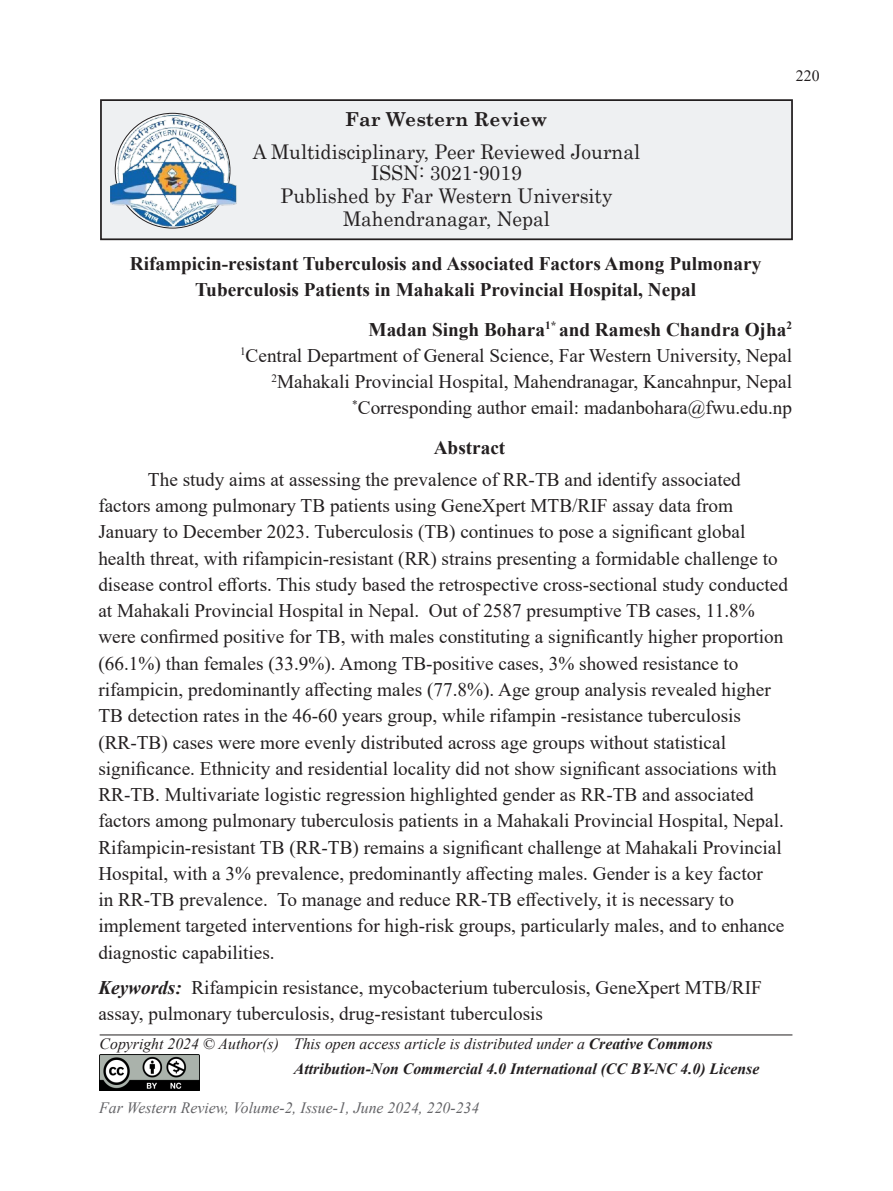
<style>
.page{position:relative;width:893px;height:1191px;background:#fff}
.page>*{position:absolute;margin:0;border:0;box-sizing:border-box;transform-origin:0 0}
.t1{font:20.3px "Century";color:#231f20;scale:.95 1}
.t2{font:19.25px/26.2px "Times New Roman";color:#231f20}
.t3{font:700 19.25px "Times New Roman";color:#231f20}
.t4{font:700 19.25px "Century Schoolbook";color:#231f20}
.t5{font:italic 15.75px "Times New Roman";color:#231f20}
.t6{font:italic 700 15.75px "Times New Roman";color:#231f20}
.t7{font:italic 15.75px "Times New Roman";color:#636366}
.t8{font:15.75px "Times New Roman";color:#231f20}
.s1{font-weight:700;font-style:italic}
.s2{font-weight:700}
</style>
<div class="page">
<div style="left:101px;top:100px;width:691px;height:139px;background:#eef0f2"></div>
<div style="left:100px;top:99px;width:693px;height:141px;border:2px solid #231f20"></div>
<hr style="left:100px;top:1034px;width:692px;height:1px;background:#231f20">
<img style="left:99px;top:1055px;width:100px;height:35px">
<img style="left:110px;top:112px;width:127px;height:117px">
<p class="t8" style="left:796px;top:65px;width:25px">220</p>
<p class="t4" style="left:345px;top:104px;width:204px">Far Western Review</p>
<p class="t1" style="left:253px;top:135px;width:409px">A Multidisciplinary, Peer Reviewed Journal</p>
<p class="t1" style="left:371px;top:156px;width:160px">ISSN: 3021-9019</p>
<p class="t1" style="left:281px;top:179px;width:351px">Published by Far Western University</p>
<p class="t1" style="left:343px;top:202px;width:219px">Mahendranagar, Nepal</p>
<p class="t3" style="left:130px;top:249px;width:633px">Rifampicin-resistant Tuberculosis and Associated Factors Among Pulmonary</p>
<p class="t3" style="left:195px;top:275px;width:502px">Tuberculosis Patients in Mahakali Provincial Hospital, Nepal</p>
<p class="t3" style="left:368px;top:315px;width:425px">Madan Singh Bohara<sup>1*</sup> and Ramesh Chandra Ojha<sup>2</sup></p>
<p class="t2" style="left:240px;top:341px;width:553px"><sup>1</sup>Central Department of General Science, Far Western University, Nepal</p>
<p class="t2" style="left:272px;top:368px;width:522px"><sup>2</sup>Mahakali Provincial Hospital, Mahendranagar, Kancahnpur, Nepal</p>
<p class="t2" style="left:352px;top:394px;width:441px"><sup>*</sup>Corresponding author email: madanbohara@fwu.edu.np</p>
<p class="t3" style="left:434px;top:434px;width:73px">Abstract</p>
<p class="t2" style="left:98px;top:466px;width:691px;text-indent:50px">The study aims at assessing the prevalence of RR-TB and identify associated factors among pulmonary TB patients using GeneXpert MTB/RIF assay data from January to December 2023. Tuberculosis (TB) continues to pose a significant global health threat, with rifampicin-resistant (RR) strains presenting a formidable challenge to disease control efforts. This study based the retrospective cross-sectional study conducted at Mahakali Provincial Hospital in Nepal. Out of 2587 presumptive TB cases, 11.8% were confirmed positive for TB, with males constituting a significantly higher proportion (66.1%) than females (33.9%). Among TB-positive cases, 3% showed resistance to rifampicin, predominantly affecting males (77.8%). Age group analysis revealed higher TB detection rates in the 46-60 years group, while rifampin -resistance tuberculosis (RR-TB) cases were more evenly distributed across age groups without statistical significance. Ethnicity and residential locality did not show significant associations with RR-TB. Multivariate logistic regression highlighted gender as RR-TB and associated factors among pulmonary tuberculosis patients in a Mahakali Provincial Hospital, Nepal.<br>Rifampicin-resistant TB (RR-TB) remains a significant challenge at Mahakali Provincial Hospital, with a 3% prevalence, predominantly affecting males. Gender is a key factor<br>in RR-TB prevalence. To manage and reduce RR-TB effectively, it is necessary to implement targeted interventions for high-risk groups, particularly males, and to enhance diagnostic capabilities.</p>
<p class="t2" style="left:98px;top:973px;width:665px"><span class="s1">Keywords:</span> Rifampicin resistance, mycobacterium tuberculosis, GeneXpert MTB/RIF assay, pulmonary tuberculosis, drug-resistant tuberculosis</p>
<p class="t5" style="left:100px;top:1033px;width:181px">Copyright 2024 © Author(s)</p>
<p class="t5" style="left:294px;top:1033px;width:420px">This open access article is distributed under a <span class="s2">Creative Commons</span></p>
<p class="t6" style="left:294px;top:1057px;width:467px">Attribution-Non Commercial 4.0 International (CC BY-NC 4.0) License</p>
<p class="t7" style="left:99px;top:1097px;width:382px">Far Western Review, Volume-2, Issue-1, June 2024, 220-234</p>
</div>
